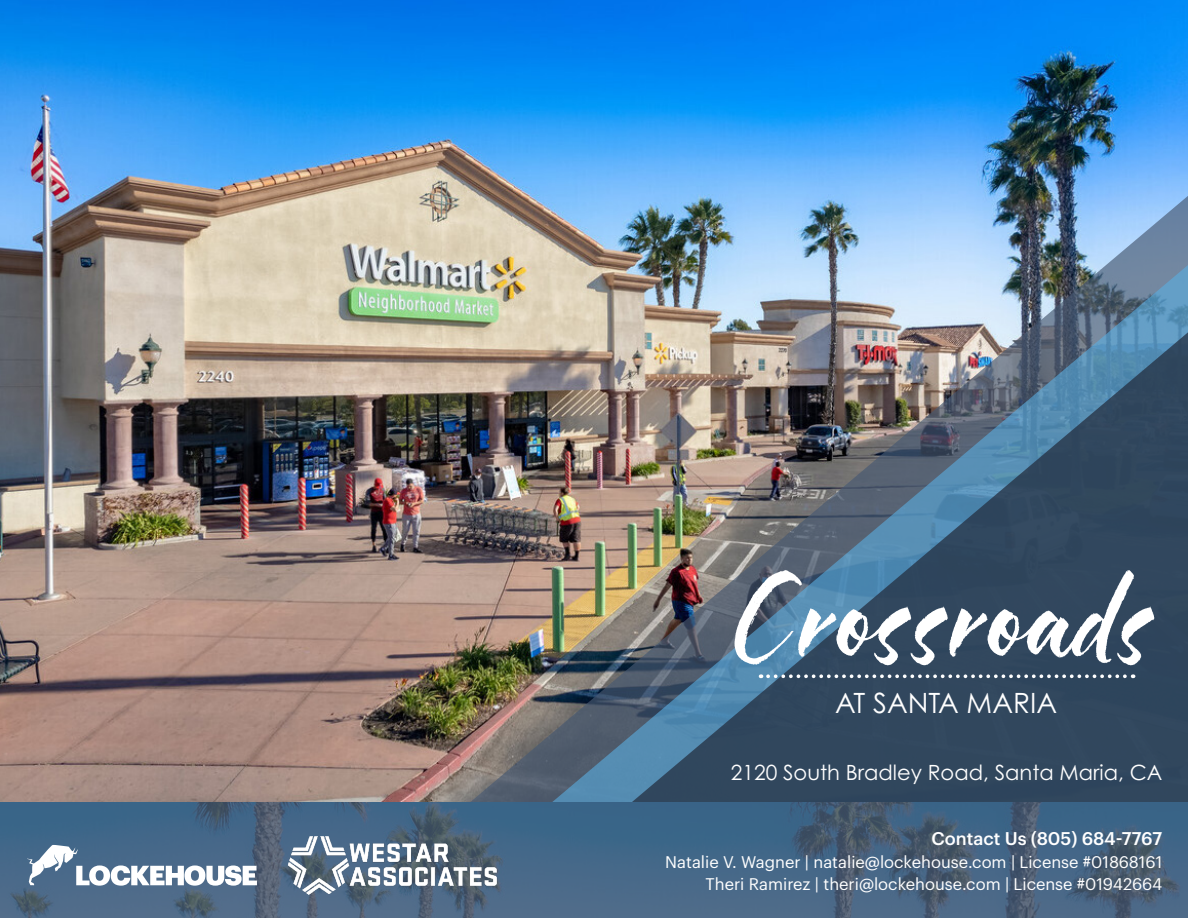
<style>
.page{position:relative;width:1188px;height:918px;background:#fff}
.page>*{position:absolute;margin:0;border:0;box-sizing:border-box;transform-origin:0 0}
.t1{font:94.65px "Hello Bloomie Script";letter-spacing:.04em;color:#fff;scale:.89 1}
.t2{font:27.9px "Century Gothic Pro";color:#fff}
.t3{font:21px "Century Gothic Pro";color:#fff}
.t4{font:500 18px "Graphik";color:#fff}
.t5{font:16.5px/22.5px "Graphik";color:#fff;text-align:right}
</style>
<div class="page">
<img style="left:0;top:0;width:1188px;height:802px">
<img style="left:381px;top:196px;width:807px;height:606px">
<img style="left:419px;top:233px;width:769px;height:569px">
<img style="left:496px;top:235px;width:692px;height:567px">
<svg style="left:768px;top:674px;width:366px;height:4px"></svg>
<svg style="left:0;top:802px;width:1188px;height:116px;background:#456481"></svg>
<svg style="left:27px;top:845px;width:230px;height:41px"></svg>
<img style="left:283px;top:831px;width:219px;height:69px">
<h1 class="t1" style="left:732px;top:566px;width:472px">C ROSSROADS</h1>
<h2 class="t2" style="left:835px;top:686px;width:223px">AT SANTA MARIA</h2>
<p class="t3" style="left:731px;top:759px;width:433px">2120 South Bradley Road, Santa Maria, CA</p>
<p class="t4" style="left:931px;top:825px;width:232px">Contact Us (805) 684-7767</p>
<p class="t5" style="left:665px;top:849px;width:498px">Natalie V. Wagner | natalie@lockehouse.com | License #01868161<br>Theri Ramirez | theri@lockehouse.com | License #01942664</p>
</div>
